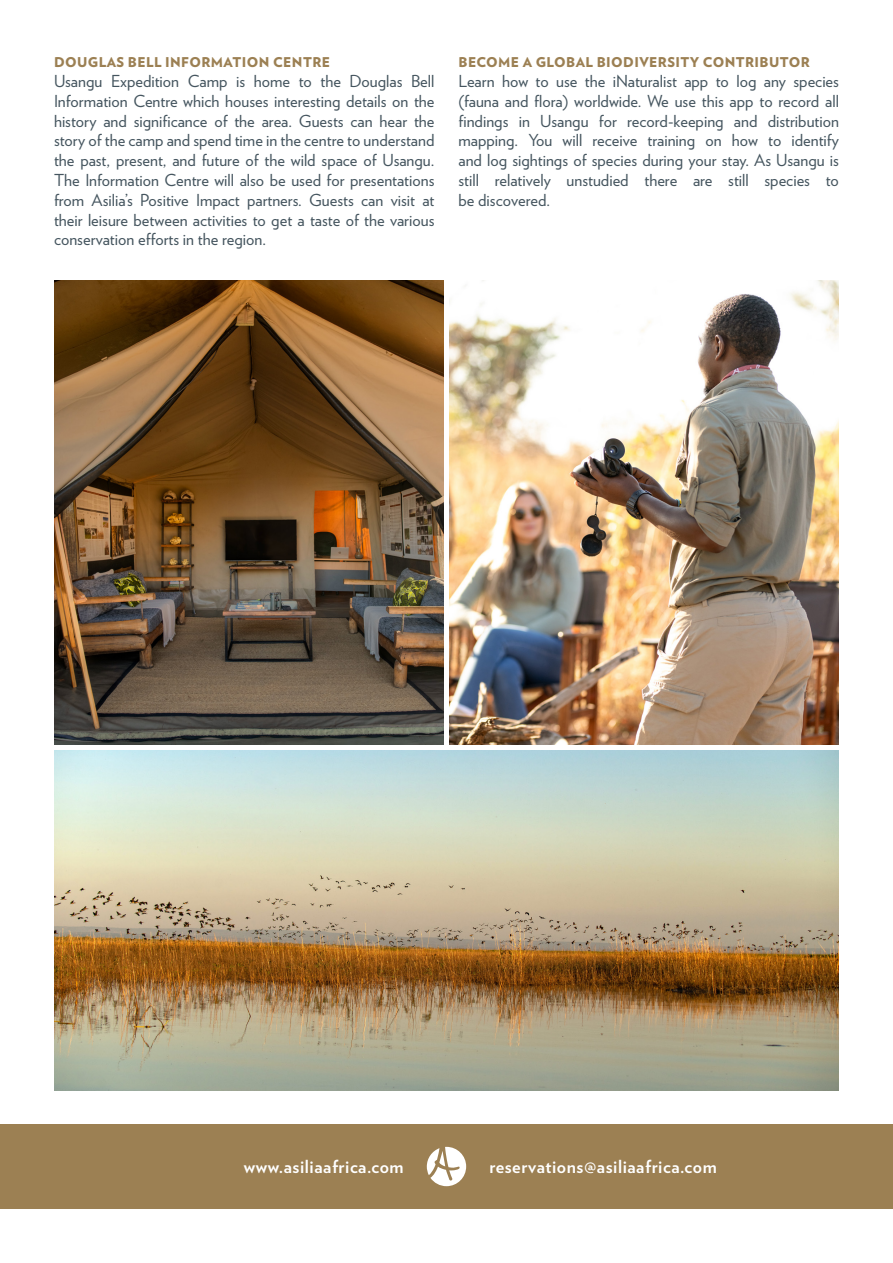
<style>
.page{position:relative;width:893px;height:1263px;background:#fff}
.page>*{position:absolute;margin:0;border:0;box-sizing:border-box;transform-origin:0 0}
.t1{font:700 18px "Verlag";letter-spacing:.03em;color:#fff}
.t2{font:16.5px/19.8px "Verlag";color:#45555f;text-align:justify}
.t3{font:900 13.5px "Verlag";letter-spacing:.03em;color:#9c8053}
</style>
<div class="page">
<div style="left:0;top:1124px;width:893px;height:85px;background:#9c8053"></div>
<svg style="left:427px;top:1147px;width:39px;height:39px"></svg>
<img style="left:54px;top:281px;width:389px;height:463px">
<img style="left:54px;top:750px;width:785px;height:341px">
<img style="left:449px;top:281px;width:390px;height:463px">
<p class="t3" style="left:54px;top:51px;width:278px">DOUGLAS BELL INFORMATION CENTRE</p>
<p class="t2" style="left:54px;top:70px;width:382px">Usangu Expedition Camp is home to the Douglas Bell Information Centre which houses interesting details on the history and significance of the area. Guests can hear the story of the camp and spend time in the centre to understand the past, present, and future of the wild space of Usangu.<br>The Information Centre will also be used for presentations from Asilia’s Positive Impact partners. Guests can visit at their leisure between activities to get a taste of the various conservation efforts in the region.</p>
<p class="t3" style="left:458px;top:51px;width:353px">BECOME A GLOBAL BIODIVERSITY CONTRIBUTOR</p>
<p class="t2" style="left:458px;top:70px;width:382px">Learn how to use the iNaturalist app to log any species (fauna and flora) worldwide. We use this app to record all findings in Usangu for record-keeping and distribution mapping. You will receive training on how to identify and log sightings of species during your stay. As Usangu is still relatively unstudied there are still species to be discovered.</p>
<p class="t1" style="left:244px;top:1152px;width:161px">www.asiliaafrica.com</p>
<p class="t1" style="left:489px;top:1152px;width:229px">reservations@asiliaafrica.com</p>
</div>
